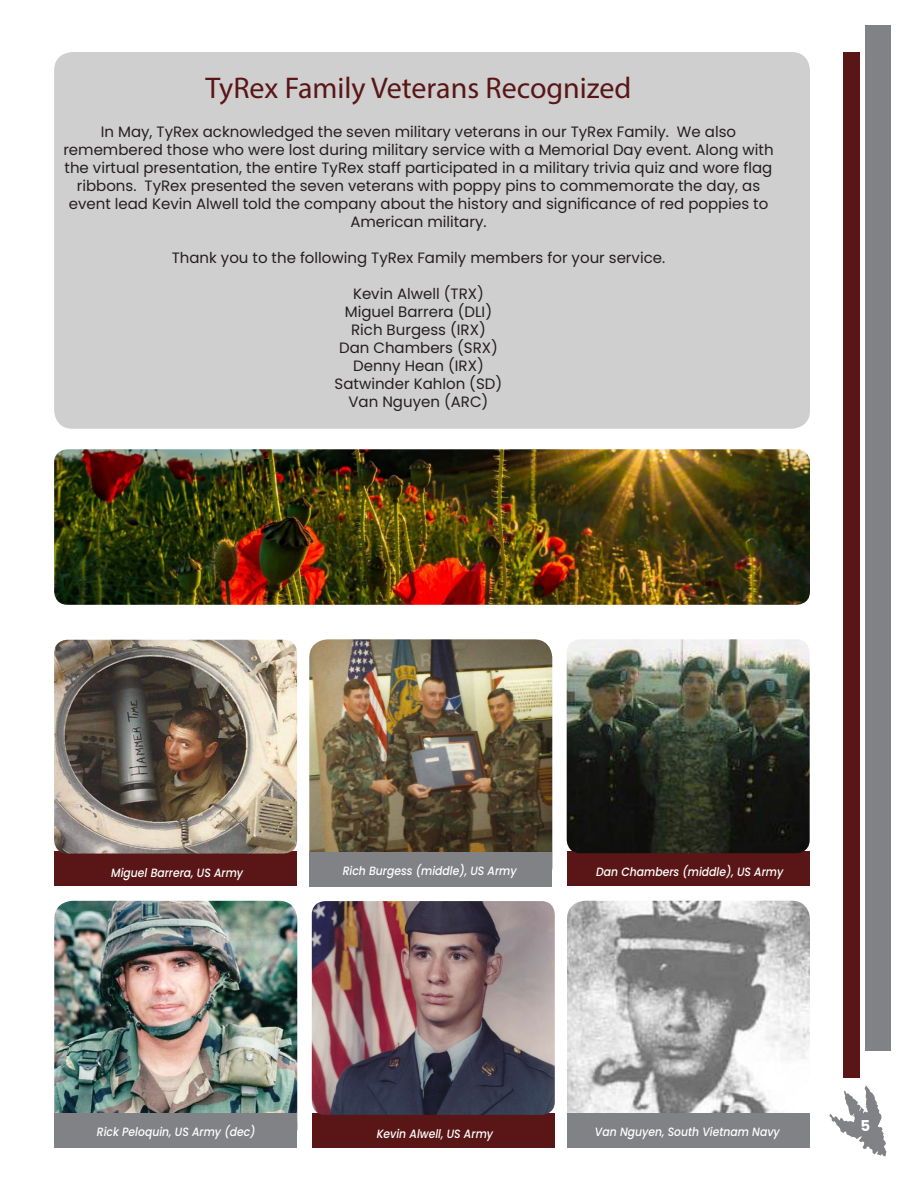
<style>
.page{position:relative;width:918px;height:1188px;background:#fff}
.page>*{position:absolute;margin:0;border:0;box-sizing:border-box;transform-origin:0 0}
.t1{font:30px "Myriad Pro";color:#5a1616}
.t2{font:15px/18px "Poppins";color:#231f20;text-align:center}
.t3{font:700 15px "Poppins";color:#fff}
.t4{font:italic 500 12px "Poppins";color:#fff;scale:.9 1}
</style>
<div class="page">
<div style="left:54px;top:52px;width:756px;height:377px;background:#d0cfd0;border-radius:18px"></div>
<div style="left:843px;top:52px;width:16px;height:1026px;background:#5a1616"></div>
<div style="left:866px;top:25px;width:25px;height:1026px;background:#818286"></div>
<svg style="left:830px;top:1086px;width:56px;height:70px"></svg>
<img style="left:54px;top:901px;width:243px;height:212px">
<div style="left:54px;top:1113px;width:243px;height:35px;background:#818286"></div>
<div style="left:312px;top:1113px;width:243px;height:35px;background:#5a1616"></div>
<img style="left:312px;top:901px;width:243px;height:214px">
<img style="left:567px;top:901px;width:243px;height:212px">
<div style="left:567px;top:1113px;width:243px;height:35px;background:#818286"></div>
<div style="left:54px;top:852px;width:243px;height:34px;background:#5a1616"></div>
<img style="left:54px;top:640px;width:243px;height:214px">
<img style="left:309px;top:639px;width:243px;height:213px">
<div style="left:309px;top:852px;width:243px;height:34px;background:#818286"></div>
<div style="left:567px;top:851px;width:243px;height:35px;background:#5a1616"></div>
<img style="left:567px;top:639px;width:243px;height:214px">
<img style="left:54px;top:449px;width:756px;height:156px">
<p class="t1" style="left:206px;top:70px;width:427px">TyRex Family Veterans Recognized</p>
<p class="t2" style="left:63px;top:123px;width:712px">In May, TyRex acknowledged the seven military veterans in our TyRex Family. We also remembered those who were lost during military service with a Memorial Day event. Along with the virtual presentation, the entire TyRex staff participated in a military trivia quiz and wore flag ribbons. TyRex presented the seven veterans with poppy pins to commemorate the day, as event lead Kevin Alwell told the company about the history and significance of red poppies to American military.</p>
<p class="t2" style="left:172px;top:249px;width:495px">Thank you to the following TyRex Family members for your service.</p>
<p class="t2" style="left:353px;top:285px;width:132px">Kevin Alwell (TRX)</p>
<p class="t2" style="left:345px;top:303px;width:149px">Miguel Barrera (DLI)</p>
<p class="t2" style="left:351px;top:321px;width:136px">Rich Burgess (IRX)</p>
<p class="t2" style="left:339px;top:339px;width:160px">Dan Chambers (SRX)</p>
<p class="t2" style="left:353px;top:357px;width:132px">Denny Hean (IRX)</p>
<p class="t2" style="left:335px;top:375px;width:169px">Satwinder Kahlon (SD)</p>
<p class="t2" style="left:349px;top:393px;width:141px">Van Nguyen (ARC)</p>
<p class="t4" style="left:111px;top:865px;width:148px">Miguel Barrera, US Army</p>
<p class="t4" style="left:343px;top:863px;width:195px">Rich Burgess (middle), US Army</p>
<p class="t4" style="left:596px;top:865px;width:209px">Dan Chambers (middle), US Army</p>
<p class="t4" style="left:97px;top:1125px;width:178px">Rick Peloquin, US Army (dec)</p>
<p class="t4" style="left:377px;top:1127px;width:131px">Kevin Alwell, US Army</p>
<p class="t4" style="left:595px;top:1125px;width:207px">Van Nguyen, South Vietnam Navy</p>
<p class="t3" style="left:861px;top:1117px;width:11px">5</p>
</div>
